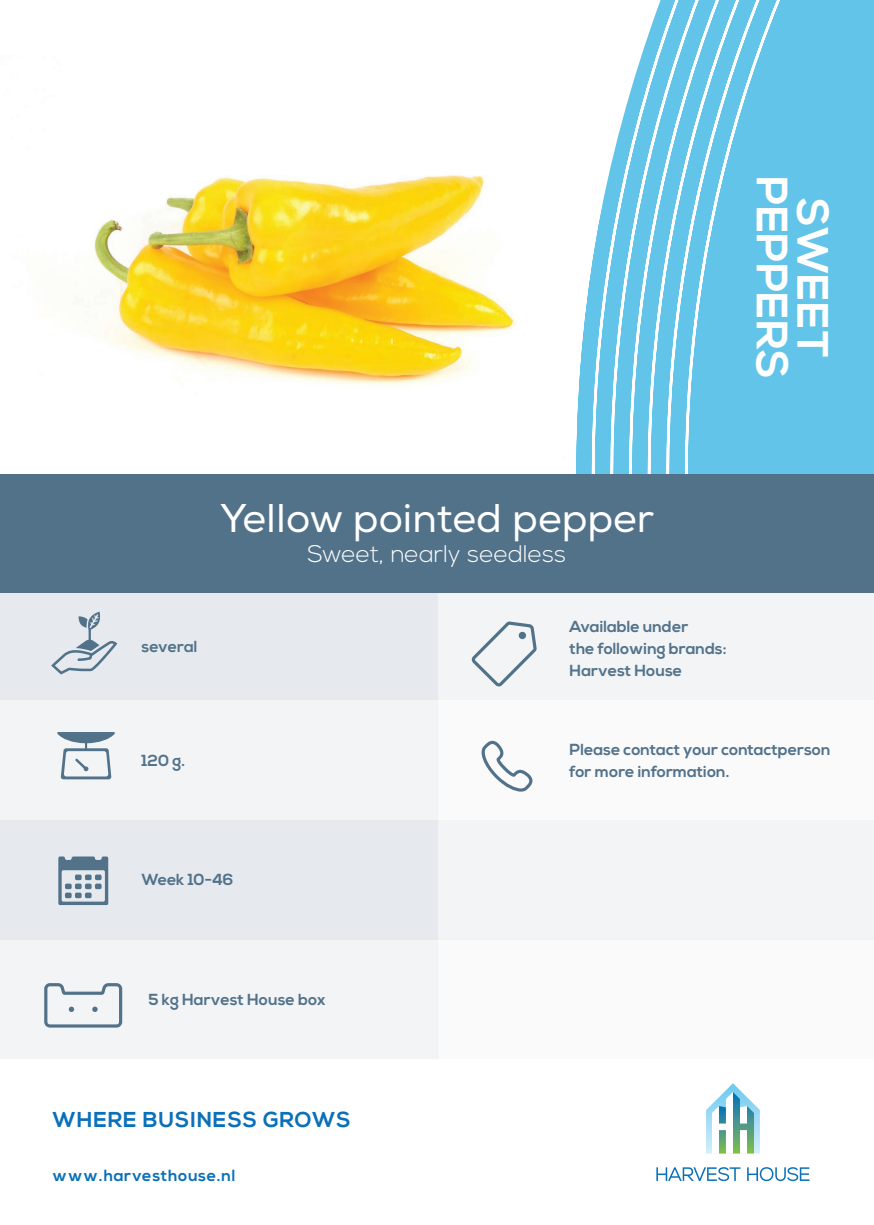
<style>
.page{position:relative;width:874px;height:1225px;background:#fff}
.page>*{position:absolute;margin:0;border:0;box-sizing:border-box;transform-origin:0 0}
.t1{font:700 43.8px/40.4px "Nexa";color:#fff;text-align:center}
.t2{font:40px "Nexa";color:#fff}
.t3{font:300 24px "Nexa";color:#fff}
.t4{font:700 21.6px "Nexa";letter-spacing:.04em;color:#0970b9}
.t5{font:700 16.2px "Nexa";letter-spacing:.04em;color:#0970b9}
.t6{font:700 16px "Nexa";color:#52728a}
</style>
<div class="page">
<img style="left:84px;top:177px;width:335px;height:208px">
<svg style="left:419px;top:175px;width:77px;height:208px"></svg>
<svg style="left:496px;top:0;width:377px;height:474px"></svg>
<div style="left:0;top:593px;width:437px;height:106px;background:#e6eaee"></div>
<div style="left:0;top:699px;width:437px;height:120px;background:#f2f4f6"></div>
<div style="left:0;top:819px;width:437px;height:120px;background:#e6eaee"></div>
<div style="left:0;top:939px;width:437px;height:120px;background:#f2f4f6"></div>
<div style="left:437px;top:593px;width:436px;height:106px;background:#f2f4f6"></div>
<div style="left:437px;top:699px;width:436px;height:120px;background:#fafafb"></div>
<div style="left:437px;top:819px;width:436px;height:120px;background:#f2f4f6"></div>
<div style="left:437px;top:939px;width:436px;height:120px;background:#fafafb"></div>
<svg style="left:656px;top:1167px;width:84px;height:14px"></svg>
<svg style="left:747px;top:1167px;width:62px;height:14px"></svg>
<svg style="left:706px;top:1083px;width:53px;height:70px"></svg>
<svg style="left:58px;top:856px;width:50px;height:49px"></svg>
<svg style="left:44px;top:983px;width:78px;height:44px"></svg>
<svg style="left:471px;top:621px;width:66px;height:65px"></svg>
<div style="left:518px;top:631px;width:8px;height:8px;background:#52728a;border-radius:50%"></div>
<svg style="left:57px;top:732px;width:58px;height:47px"></svg>
<svg style="left:481px;top:741px;width:51px;height:50px"></svg>
<div style="left:0;top:474px;width:873px;height:119px;background:#52728a"></div>
<svg style="left:51px;top:611px;width:66px;height:63px"></svg>
<p class="t1" style="left:830px;top:176px;width:205px;rotate:90deg">SWEET<br>PEPPERS</p>
<p class="t6" style="left:141px;top:637px;width:57px">several</p>
<p class="t2" style="left:220px;top:494px;width:436px">Yellow pointed pepper</p>
<p class="t3" style="left:307px;top:540px;width:260px">Sweet, nearly seedless</p>
<p class="t6" style="left:569px;top:617px;width:120px">Available under</p>
<p class="t6" style="left:569px;top:639px;width:158px">the following brands:</p>
<p class="t6" style="left:569px;top:661px;width:114px">Harvest House</p>
<p class="t6" style="left:141px;top:751px;width:45px">120 g.</p>
<p class="t6" style="left:569px;top:740px;width:262px">Please contact your contactperson</p>
<p class="t6" style="left:569px;top:762px;width:161px">for more information.</p>
<p class="t6" style="left:141px;top:870px;width:93px">Week 10-46</p>
<p class="t6" style="left:148px;top:990px;width:178px">5 kg Harvest House box</p>
<p class="t4" style="left:53px;top:1107px;width:299px">WHERE BUSINESS GROWS</p>
<p class="t5" style="left:53px;top:1166px;width:184px">www.harvesthouse.nl</p>
</div>
